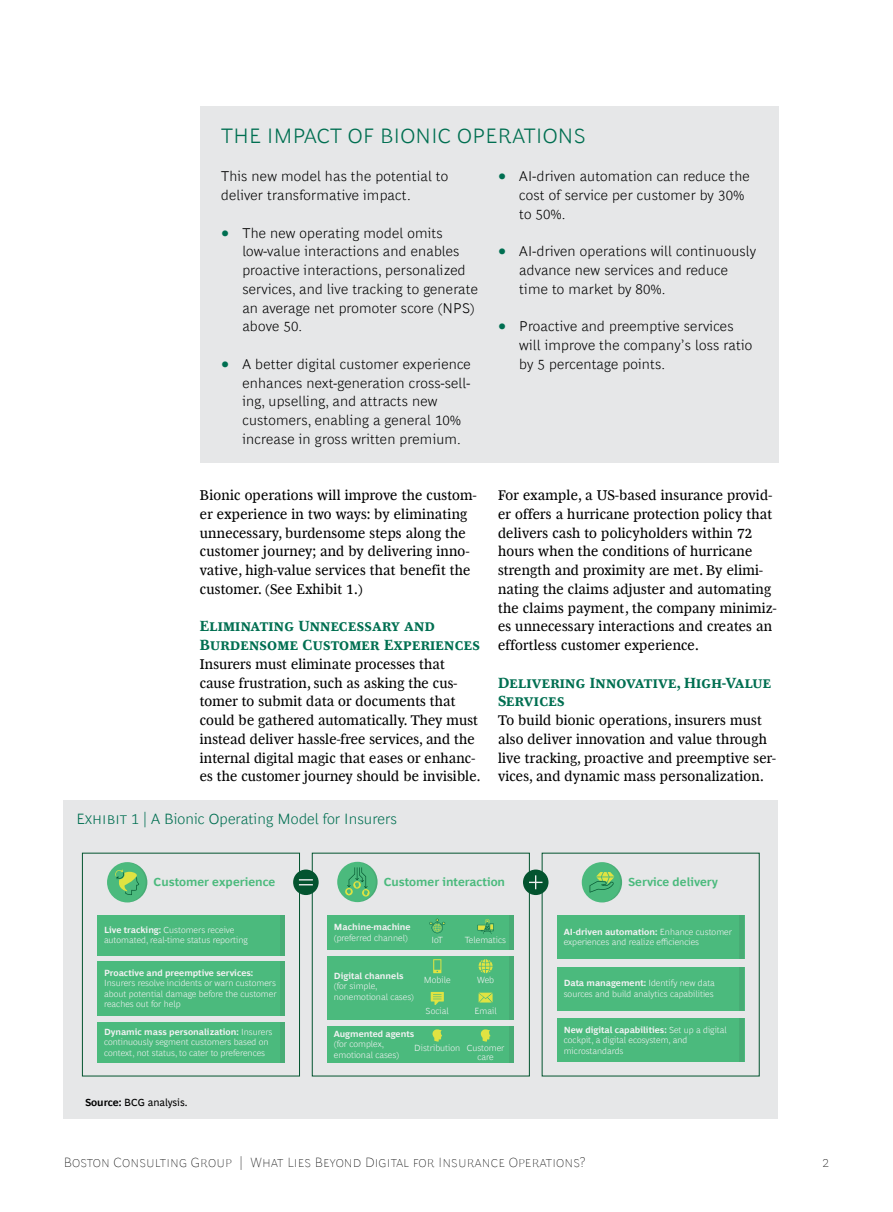
<style>
.page{position:relative;width:893px;height:1212px;background:#fff}
.page>*{position:absolute;margin:0;border:0;box-sizing:border-box;transform-origin:0 0}
.t1{font:300 21px "Henderson BCG Sans";letter-spacing:.015em;color:#006f51}
.t2{font:700 15px/18.8px "Henderson BCG Serif";letter-spacing:.04em;color:#006f51}
.t3{font:300 15px "Henderson BCG Sans";letter-spacing:.005em;color:#006f51}
.t4{font:14.25px/18.8px "Henderson BCG Serif";letter-spacing:.015em;color:#000}
.t5{font:300 14.25px/18.8px "Henderson BCG Sans";letter-spacing:.015em;color:#000}
.t6{font:100 13.5px "Henderson BCG Sans";letter-spacing:.01em;color:#000}
.t7{font:700 12px "Henderson BCG Sans";color:#4bba7d}
.t8{font:10.5px "Henderson BCG Sans";color:#000}
.t9{font:300 9px/10.5px "Henderson BCG Sans";color:#f2f2f3}
.t10{font:700 9px "Henderson BCG Sans";color:#f2f2f3}
.s1{font-family:"Henderson BCG Serif";font-weight:400;font-size:18px;color:#006f51}
.s2{font-weight:700}
</style>
<div class="page">
<div style="left:200px;top:106px;width:578px;height:357px;background:#e6e7e8"></div>
<div style="left:64px;top:800px;width:714px;height:319px;background:#e6e7e8"></div>
<div style="left:327px;top:915px;width:187px;height:34px;background:#4bba7d"></div>
<div style="left:327px;top:956px;width:187px;height:64px;background:#4bba7d"></div>
<div style="left:327px;top:1026px;width:187px;height:36px;background:#4bba7d"></div>
<div style="left:312px;top:853px;width:218px;height:223px;border:1px solid #03542f"></div>
<div style="left:82px;top:853px;width:218px;height:223px;border:1px solid #03542f"></div>
<div style="left:293px;top:869px;width:26px;height:26px;background:#03542f;border-radius:50%"></div>
<svg style="left:299px;top:879px;width:14px;height:6px"></svg>
<div style="left:523px;top:869px;width:25px;height:26px;background:#03542f;border-radius:50%"></div>
<svg style="left:529px;top:875px;width:13px;height:14px"></svg>
<div style="left:107px;top:862px;width:40px;height:40px;background:#4bba7d;border-radius:50%"></div>
<svg style="left:115px;top:862px;width:32px;height:40px"></svg>
<div style="left:337px;top:862px;width:41px;height:40px;background:#4bba7d;border-radius:50%"></div>
<svg style="left:345px;top:862px;width:33px;height:40px"></svg>
<div style="left:582px;top:862px;width:40px;height:40px;background:#4bba7d;border-radius:50%"></div>
<svg style="left:590px;top:862px;width:32px;height:40px"></svg>
<svg style="left:433px;top:959px;width:8px;height:14px"></svg>
<svg style="left:479px;top:959px;width:14px;height:14px"></svg>
<svg style="left:431px;top:992px;width:13px;height:13px"></svg>
<svg style="left:479px;top:993px;width:14px;height:9px"></svg>
<svg style="left:480px;top:1029px;width:10px;height:12px"></svg>
<svg style="left:432px;top:1029px;width:10px;height:12px"></svg>
<svg style="left:429px;top:918px;width:16px;height:15px"></svg>
<svg style="left:477px;top:919px;width:17px;height:15px"></svg>
<div style="left:97px;top:915px;width:187px;height:40px;background:#4bba7d"></div>
<div style="left:97px;top:962px;width:187px;height:54px;background:#4bba7d"></div>
<div style="left:97px;top:1022px;width:187px;height:40px;background:#4bba7d"></div>
<div style="left:557px;top:915px;width:187px;height:44px;background:#4bba7d"></div>
<div style="left:557px;top:967px;width:187px;height:44px;background:#4bba7d"></div>
<div style="left:557px;top:1018px;width:187px;height:44px;background:#4bba7d"></div>
<hr style="left:280px;top:915px;width:4px;height:40px;background:#48ac75">
<hr style="left:280px;top:962px;width:4px;height:54px;background:#48ac75">
<hr style="left:280px;top:1022px;width:4px;height:40px;background:#48ac75">
<div style="left:509px;top:915px;width:5px;height:34px;background:#48ac75"></div>
<div style="left:509px;top:956px;width:5px;height:64px;background:#48ac75"></div>
<div style="left:509px;top:1026px;width:5px;height:36px;background:#48ac75"></div>
<div style="left:739px;top:915px;width:5px;height:44px;background:#48ac75"></div>
<div style="left:739px;top:967px;width:5px;height:44px;background:#48ac75"></div>
<div style="left:739px;top:1018px;width:5px;height:44px;background:#48ac75"></div>
<h1 class="t1" style="left:221px;top:120px;width:366px">THE IMPACT OF BIONIC OPERATIONS</h1>
<p class="t5" style="left:221px;top:166px;width:228px">This new model has the potential to deliver transformative impact.</p>
<p class="t5" style="left:242px;top:222px;width:237px;text-indent:-21px"><span class="s1">•</span> The new operating model omits low-value interactions and enables proactive interactions, personalized services, and live tracking to generate an average net promoter score (NPS) above 50.</p>
<p class="t5" style="left:242px;top:353px;width:230px;text-indent:-21px"><span class="s1">•</span> A better digital customer experience enhances next-generation cross-sell&shy;ing, upselling, and attracts new customers, enabling a general 10% increase in gross written premium.</p>
<p class="t4" style="left:200px;top:485px;width:278px">Bionic operations will improve the custom&shy;er experience in two ways: by eliminating unnecessary, burdensome steps along the customer journey; and by delivering inno&shy;vative, high-value services that benefit the customer. (See Exhibit 1.)</p>
<p class="t2" style="left:200px;top:616px;width:282px">Eliminating Unnecessary and<br>Burdensome Customer Experiences</p>
<p class="t4" style="left:200px;top:653px;width:282px">Insurers must eliminate processes that cause frustration, such as asking the cus&shy;tomer to submit data or documents that could be gathered automatically. They must instead deliver hassle-free services, and the internal digital magic that eases or enhanc&shy;es the customer journey should be invisible.</p>
<p class="t3" style="left:77px;top:808px;width:322px">Exhibit 1 | A Bionic Operating Model for Insurers</p>
<p class="t5" style="left:519px;top:166px;width:232px;text-indent:-21px"><span class="s1">•</span> AI-driven automation can reduce the cost of service per customer by 30% to 50%.</p>
<p class="t5" style="left:519px;top:241px;width:238px;text-indent:-21px"><span class="s1">•</span> AI-driven operations will continuously advance new services and reduce time to market by 80%.</p>
<p class="t5" style="left:519px;top:316px;width:234px;text-indent:-21px"><span class="s1">•</span> Proactive and preemptive services will improve the company’s loss ratio by 5 percentage points.</p>
<p class="t4" style="left:498px;top:485px;width:280px">For example, a US-based insurance provid&shy;er offers a hurricane protection policy that delivers cash to policyholders within 72 hours when the conditions of hurricane strength and proximity are met. By elimi&shy;nating the claims adjuster and automating the claims payment, the company minimiz&shy;es unnecessary interactions and creates an effortless customer experience.</p>
<p class="t2" style="left:498px;top:672px;width:275px">Delivering Innovative, High-Value<br>Services</p>
<p class="t4" style="left:498px;top:710px;width:279px">To build bionic operations, insurers must also deliver innovation and value through live tracking, proactive and preemptive ser&shy;vices, and dynamic mass personalization.</p>
<p class="t7" style="left:154px;top:873px;width:123px">Customer experience</p>
<p class="t7" style="left:384px;top:873px;width:123px">Customer interaction</p>
<p class="t7" style="left:628px;top:873px;width:91px">Service delivery</p>
<p class="t9" style="left:104px;top:924px;width:145px"><span class="s2">Live tracking:</span> Customers receive automated, real-time status reporting</p>
<p class="t10" style="left:104px;top:966px;width:151px">Proactive and preemptive services:</p>
<p class="t9" style="left:104px;top:977px;width:174px;text-align:justify">Insurers resolve incidents or warn customers about potential damage before the customer reaches out for help</p>
<p class="t9" style="left:104px;top:1025px;width:170px"><span class="s2">Dynamic mass personalization:</span> Insurers continuously segment customers based on context, not status, to cater to preferences</p>
<p class="t8" style="left:85px;top:1095px;width:104px"><span class="s2">Source:</span> BCG analysis.</p>
<p class="t10" style="left:334px;top:920px;width:78px">Machine-machine</p>
<p class="t9" style="left:334px;top:931px;width:75px">(preferred channel)</p>
<p class="t10" style="left:334px;top:969px;width:71px">Digital channels</p>
<p class="t9" style="left:334px;top:980px;width:82px">(for simple, nonemotional cases)</p>
<p class="t10" style="left:334px;top:1027px;width:82px">Augmented agents</p>
<p class="t9" style="left:334px;top:1038px;width:67px">(for complex, emotional cases)</p>
<p class="t9" style="left:477px;top:1043px;width:28px;line-height:9px;text-indent:-63px">Distribution Customer care</p>
<p class="t9" style="left:432px;top:934px;width:13px">IoT</p>
<p class="t9" style="left:465px;top:934px;width:43px">Telematics</p>
<p class="t9" style="left:424px;top:974px;width:28px">Mobile</p>
<p class="t9" style="left:477px;top:974px;width:19px">Web</p>
<p class="t9" style="left:426px;top:1005px;width:25px">Social</p>
<p class="t9" style="left:474px;top:1005px;width:24px">Email</p>
<p class="t9" style="left:564px;top:925px;width:170px"><span class="s2">AI-driven automation:</span> Enhance customer experiences and realize efficiencies</p>
<p class="t9" style="left:564px;top:977px;width:153px"><span class="s2">Data management:</span> Identify new data sources and build analytics capabilities</p>
<p class="t9" style="left:564px;top:1024px;width:164px"><span class="s2">New digital capabilities:</span> Set up a digital cockpit, a digital ecosystem, and microstandards</p>
<p class="t6" style="left:64px;top:1152px;width:523px">Boston Consulting Group | What Lies Beyond Digital for Insurance Operations?</p>
<p class="t6" style="left:822px;top:1152px;width:9px">2</p>
</div>
